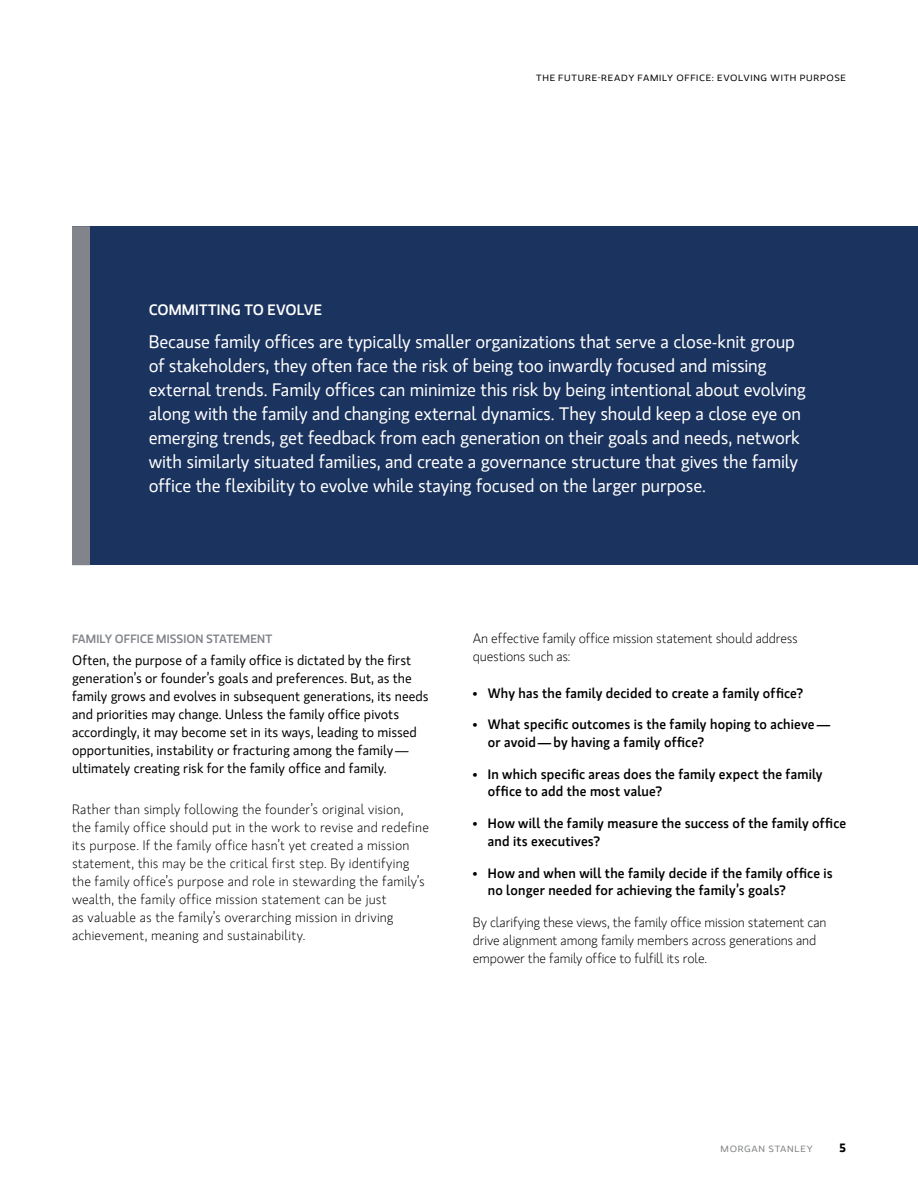
<style>
.page{position:relative;width:918px;height:1188px;background:#fff}
.page>*{position:absolute;margin:0;border:0;box-sizing:border-box;transform-origin:0 0}
.t1{font:18px/24px "MS Gloriola II Std";letter-spacing:-.01em;color:#fff}
.t2{font:500 15px "MS Gloriola II Std";letter-spacing:.015em;color:#fff}
.t3{font:300 13.5px/18px "MS Gloriola II Std";letter-spacing:.01em;color:#000}
.t4{font:13.5px/18px "MS Gloriola II Std";letter-spacing:.005em;color:#000}
.t5{font:500 13.5px/18px "MS Gloriola II Std";letter-spacing:.015em;color:#000}
.t6{font:300 13.5px/18px "MS Gloriola II Std";letter-spacing:-.01em;color:#000}
.t7{font:500 12px "MS Gloriola II Std";letter-spacing:.01em;color:#81848a}
.t8{font:700 12px "MS Gloriola II Std";color:#000}
.t9{font:9px "MS Gloriola II Std";letter-spacing:.075em;color:#000;scale:1.1 1}
.t10{font:9px "MS Gloriola II Std";letter-spacing:.07em;color:#808285;scale:1.1 1}
.s1{font-weight:400;font-size:12px}
</style>
<div class="page">
<div style="left:72px;top:226px;width:846px;height:339px;background:#1b335f"></div>
<div style="left:72px;top:226px;width:18px;height:339px;background:#81848a"></div>
<p class="t9" style="left:536px;top:72px;width:283px">THE FUTURE-READY FAMILY OFFICE: EVOLVING WITH PURPOSE</p>
<p class="t2" style="left:149px;top:300px;width:175px">COMMITTING TO EVOLVE</p>
<p class="t1" style="left:149px;top:330px;width:659px">Because family offices are typically smaller organizations that serve a close-knit group of stakeholders, they often face the risk of being too inwardly focused and missing external trends. Family offices can minimize this risk by being intentional about evolving along with the family and changing external dynamics. They should keep a close eye on emerging trends, get feedback from each generation on their goals and needs, network with similarly situated families, and create a governance structure that gives the family office the flexibility to evolve while staying focused on the larger purpose.</p>
<p class="t7" style="left:72px;top:630px;width:202px">FAMILY OFFICE MISSION STATEMENT</p>
<p class="t4" style="left:72px;top:651px;width:358px">Often, the purpose of a family office is dictated by the first generation’s or founder’s goals and preferences. But, as the family grows and evolves in subsequent generations, its needs and priorities may change. Unless the family office pivots accordingly, it may become set in its ways, leading to missed opportunities, instability or fracturing among the family— ultimately creating risk for the family office and family.</p>
<p class="t3" style="left:72px;top:800px;width:359px">Rather than simply following the founder’s original vision,<br>the family office should put in the work to revise and redefine its purpose. If the family office hasn’t yet created a mission statement, this may be the critical first step. By identifying the family office’s purpose and role in stewarding the family’s wealth, the family office mission statement can be just<br>as valuable as the family’s overarching mission in driving achievement, meaning and sustainability.</p>
<p class="t6" style="left:473px;top:629px;width:327px">An effective family office mission statement should address questions such as:</p>
<p class="t5" style="left:473px;top:683px;width:332px"><span class="s1">•</span> Why has the family decided to create a family office?</p>
<p class="t5" style="left:488px;top:715px;width:344px;text-indent:-15px"><span class="s1">•</span> What specific outcomes is the family hoping to achieve— or avoid—by having a family office?</p>
<p class="t5" style="left:488px;top:764px;width:336px;text-indent:-15px"><span class="s1">•</span> In which specific areas does the family expect the family office to add the most value?</p>
<p class="t5" style="left:488px;top:814px;width:360px;text-indent:-15px"><span class="s1">•</span> How will the family measure the success of the family office and its executives?</p>
<p class="t5" style="left:488px;top:863px;width:347px;text-indent:-15px"><span class="s1">•</span> How and when will the family decide if the family office is no longer needed for achieving the family’s goals?</p>
<p class="t6" style="left:473px;top:913px;width:355px">By clarifying these views, the family office mission statement can drive alignment among family members across generations and empower the family office to fulfill its role.</p>
<p class="t10" style="left:721px;top:1143px;width:85px">MORGAN STANLEY</p>
<p class="t8" style="left:840px;top:1139px;width:8px">5</p>
</div>
